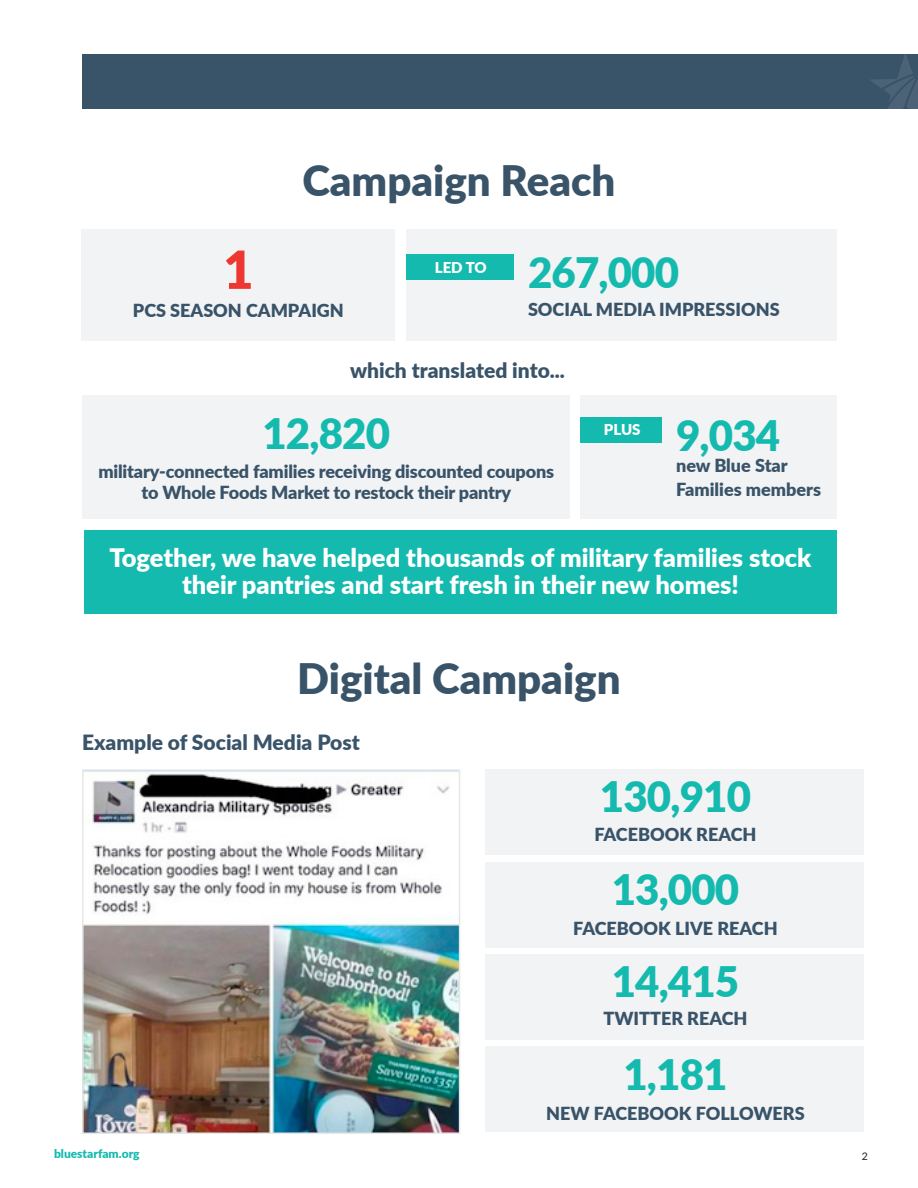
<style>
.page{position:relative;width:918px;height:1188px;background:#fff}
.page>*{position:absolute;margin:0;border:0;box-sizing:border-box;transform-origin:0 0}
.t1{font:900 52.5px "Lato";color:#ee3731}
.t2{font:900 42px "Lato";letter-spacing:-.02em;color:#15baaf}
.t3{font:900 42px "Lato";color:#395369}
.t4{font:900 25.5px/27px "Lato";color:#fff;text-align:center}
.t5{font:900 21px "Lato";color:#395369}
.t6{font:900 18px/21px "Lato";letter-spacing:-.005em;color:#395369;text-align:center}
.t7{font:900 15px "Lato";color:#fff}
.t8{font:900 12px "Lato";color:#15baaf}
.t9{font:10.5px "Lato";color:#231f20}
</style>
<div class="page">
<div style="left:82px;top:54px;width:836px;height:54px;background:#395369"></div>
<svg style="left:870px;top:54px;width:48px;height:54px"></svg>
<div style="left:82px;top:230px;width:313px;height:111px;background:#f2f3f4"></div>
<div style="left:406px;top:229px;width:431px;height:112px;background:#f2f3f4"></div>
<div style="left:82px;top:395px;width:488px;height:123px;background:#f2f3f4"></div>
<div style="left:581px;top:395px;width:256px;height:123px;background:#f2f3f4"></div>
<div style="left:84px;top:530px;width:753px;height:83px;background:#15baaf"></div>
<div style="left:581px;top:417px;width:81px;height:25px;background:#15baaf"></div>
<div style="left:406px;top:254px;width:107px;height:26px;background:#15baaf"></div>
<img style="left:85px;top:772px;width:372px;height:359px">
<div style="left:82px;top:769px;width:378px;height:365px;border:2px solid #e6e7e9"></div>
<div style="left:486px;top:769px;width:378px;height:86px;background:#f2f3f4"></div>
<div style="left:486px;top:862px;width:378px;height:86px;background:#f2f3f4"></div>
<div style="left:486px;top:954px;width:378px;height:86px;background:#f2f3f4"></div>
<div style="left:486px;top:1046px;width:378px;height:86px;background:#f2f3f4"></div>
<p class="t3" style="left:302px;top:149px;width:315px">Campaign Reach</p>
<p class="t1" style="left:223px;top:230px;width:32px">1</p>
<p class="t6" style="left:133px;top:300px;width:213px">PCS SEASON CAMPAIGN</p>
<p class="t7" style="left:435px;top:256px;width:53px">LED TO</p>
<p class="t2" style="left:528px;top:241px;width:153px">267,000</p>
<p class="t6" style="left:528px;top:298px;width:253px">SOCIAL MEDIA IMPRESSIONS</p>
<p class="t5" style="left:350px;top:354px;width:216px">which translated into...</p>
<p class="t2" style="left:262px;top:402px;width:129px">12,820</p>
<p class="t6" style="left:98px;top:460px;width:457px">military-connected families receiving discounted coupons to Whole Foods Market to restock their pantry</p>
<p class="t7" style="left:604px;top:418px;width:38px">PLUS</p>
<p class="t2" style="left:676px;top:404px;width:106px">9,034</p>
<p class="t6" style="left:676px;top:452px;width:147px;line-height:24px;text-align:left">new Blue Star<br>Families members</p>
<p class="t4" style="left:109px;top:543px;width:704px">Together, we have helped thousands of military families stock their pantries and start fresh in their new homes!</p>
<p class="t3" style="left:297px;top:647px;width:325px">Digital Campaign</p>
<p class="t5" style="left:82px;top:727px;width:279px">Example of Social Media Post</p>
<p class="t2" style="left:600px;top:765px;width:153px">130,910</p>
<p class="t6" style="left:594px;top:823px;width:164px">FACEBOOK REACH</p>
<p class="t2" style="left:612px;top:858px;width:129px">13,000</p>
<p class="t6" style="left:573px;top:917px;width:206px">FACEBOOK LIVE REACH</p>
<p class="t2" style="left:612px;top:950px;width:129px">14,415</p>
<p class="t6" style="left:603px;top:1008px;width:146px">TWITTER REACH</p>
<p class="t2" style="left:623px;top:1043px;width:106px">1,181</p>
<p class="t6" style="left:546px;top:1102px;width:260px">NEW FACEBOOK FOLLOWERS</p>
<p class="t8" style="left:54px;top:1144px;width:87px">bluestarfam.org</p>
<p class="t9" style="left:862px;top:1149px;width:8px">2</p>
</div>
